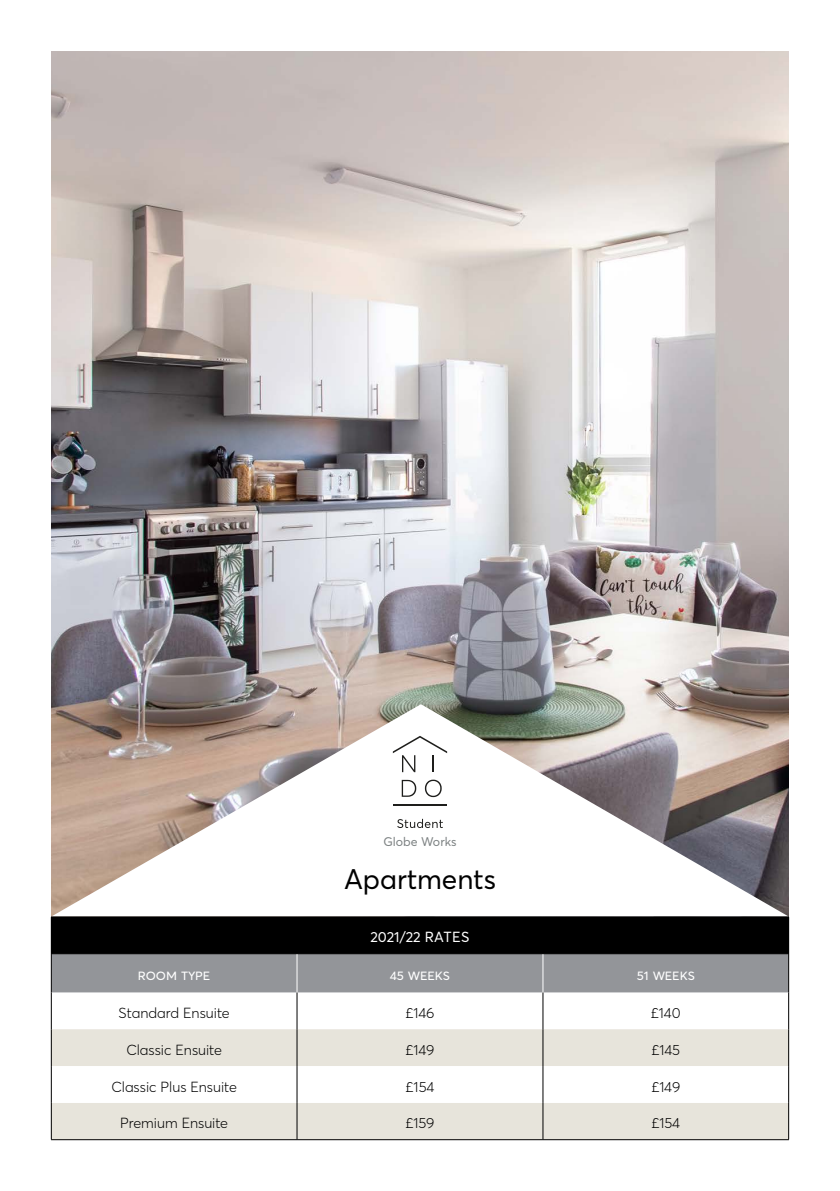
<style>
.page{position:relative;width:840px;height:1191px;background:#fff}
.page>*{position:absolute;margin:0;border:0;box-sizing:border-box;transform-origin:0 0}
.t1{font:28px "Averta PE";color:#000}
.t2{font:300 14.4px "Averta PE";color:#000}
.t3{font:14.4px "Averta PE";color:#fff}
.t4{font:12.4px "Averta PE";color:#7d8283}
</style>
<div class="page">
<img style="left:51px;top:51px;width:737px;height:653px">
<svg style="left:51px;top:704px;width:737px;height:212px"></svg>
<div style="left:51px;top:917px;width:737px;height:36px;background:#000"></div>
<div style="left:52px;top:954px;width:735px;height:38px;background:#939599"></div>
<div style="left:52px;top:1029px;width:735px;height:110px;background:#e7e4db"></div>
<svg style="left:52px;top:1066px;width:735px;height:36px"></svg>
<hr style="left:787px;top:953px;width:1px;height:39px;background:#000">
<hr style="left:51px;top:916px;width:246px;height:1px;background:#000">
<hr style="left:297px;top:916px;width:245px;height:1px;background:#000">
<hr style="left:542px;top:916px;width:246px;height:1px;background:#000">
<hr style="left:52px;top:953px;width:245px;height:1px;background:#000">
<hr style="left:297px;top:953px;width:245px;height:1px;background:#000">
<hr style="left:542px;top:953px;width:246px;height:1px;background:#000">
<hr style="left:51px;top:1029px;width:1px;height:37px;background:#000">
<hr style="left:296px;top:1029px;width:1px;height:37px;background:#000">
<hr style="left:542px;top:1029px;width:1px;height:37px;background:#000">
<hr style="left:787px;top:1029px;width:1px;height:37px;background:#000">
<hr style="left:51px;top:1102px;width:1px;height:37px;background:#000">
<hr style="left:296px;top:1102px;width:1px;height:37px;background:#000">
<hr style="left:542px;top:1102px;width:1px;height:37px;background:#000">
<hr style="left:787px;top:1102px;width:1px;height:37px;background:#000">
<hr style="left:51px;top:1066px;width:1px;height:36px;background:#000">
<hr style="left:296px;top:1066px;width:1px;height:36px;background:#000">
<hr style="left:542px;top:1066px;width:1px;height:36px;background:#000">
<hr style="left:787px;top:1066px;width:1px;height:36px;background:#000">
<hr style="left:51px;top:992px;width:1px;height:37px;background:#000">
<hr style="left:296px;top:992px;width:1px;height:37px;background:#000">
<hr style="left:542px;top:992px;width:1px;height:37px;background:#000">
<hr style="left:787px;top:992px;width:1px;height:37px;background:#000">
<hr style="left:296px;top:954px;width:1px;height:38px;background:#fff">
<hr style="left:542px;top:954px;width:1px;height:38px;background:#fff">
<hr style="left:51px;top:953px;width:1px;height:39px;background:#000">
<hr style="left:51px;top:1139px;width:246px;height:1px;background:#000">
<hr style="left:297px;top:1139px;width:245px;height:1px;background:#000">
<hr style="left:542px;top:1139px;width:246px;height:1px;background:#000">
<hr style="left:393px;top:804px;width:53px;height:2px;background:#1e1e1c">
<svg style="left:424px;top:779px;width:17px;height:18px"></svg>
<svg style="left:401px;top:780px;width:15px;height:17px"></svg>
<svg style="left:392px;top:736px;width:55px;height:36px"></svg>
<svg style="left:397px;top:819px;width:45px;height:9px"></svg>
<p class="t4" style="left:383px;top:833px;width:75px">Globe Works</p>
<h1 class="t1" style="left:344px;top:860px;width:153px">Apartments</h1>
<p class="t3" style="left:370px;top:927px;width:100px">2021/22 RATES</p>
<p class="t3" style="left:138px;top:965px;width:74px">room type</p>
<p class="t3" style="left:389px;top:965px;width:62px">45 weeks</p>
<p class="t3" style="left:636px;top:965px;width:60px">51 weeks</p>
<p class="t2" style="left:119px;top:1003px;width:112px">Standard Ensuite</p>
<p class="t2" style="left:405px;top:1003px;width:31px">£146</p>
<p class="t2" style="left:650px;top:1003px;width:31px">£140</p>
<p class="t2" style="left:126px;top:1039px;width:97px">Classic Ensuite</p>
<p class="t2" style="left:405px;top:1039px;width:30px">£149</p>
<p class="t2" style="left:651px;top:1039px;width:30px">£145</p>
<p class="t2" style="left:111px;top:1076px;width:127px">Classic Plus Ensuite</p>
<p class="t2" style="left:405px;top:1076px;width:30px">£154</p>
<p class="t2" style="left:651px;top:1076px;width:30px">£149</p>
<p class="t2" style="left:120px;top:1113px;width:109px">Premium Ensuite</p>
<p class="t2" style="left:405px;top:1113px;width:30px">£159</p>
<p class="t2" style="left:651px;top:1113px;width:30px">£154</p>
</div>
